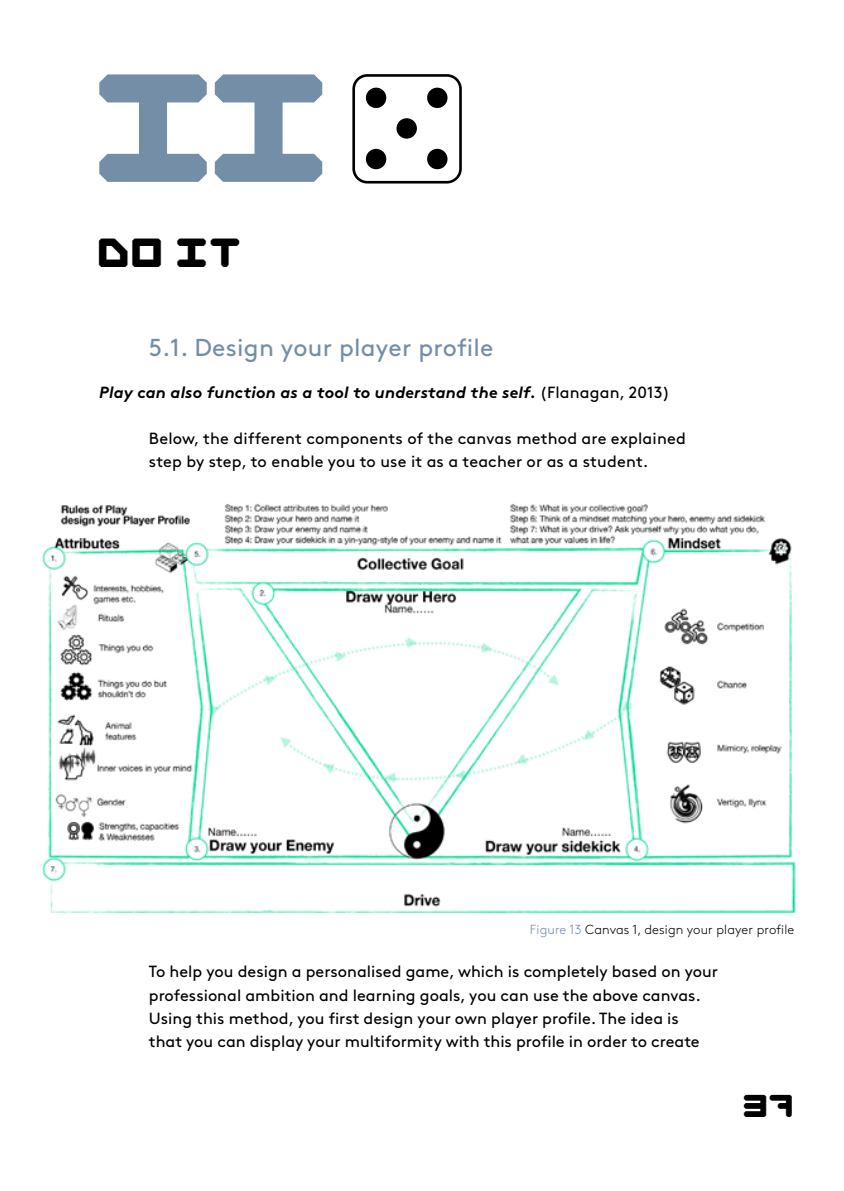
<style>
.page{position:relative;width:844px;height:1191px;background:#fff}
.page>*{position:absolute;margin:0;border:0;box-sizing:border-box;transform-origin:0 0}
.t1{font:119px "HKU";color:#748ea8}
.t2{font:31.5px "HKU";color:#000}
.t3{font:24.5px "Brown Std";letter-spacing:.01em;color:#748ea8}
.t4{font:24.5px "HKU";color:#000}
.t5{font:16.1px/23.1px "Brown Std";color:#000}
.t6{font:italic 700 16.1px "Brown Std";letter-spacing:.01em;color:#000}
.t7{font:300 13.12px "Brown Std";letter-spacing:.01em;color:#000}
.s1{font-weight:400;font-style:normal}
.s2{color:#748ea8}
</style>
<div class="page">
<img style="left:43px;top:504px;width:753px;height:409px">
<div style="left:352px;top:74px;width:109px;height:109px;border:3px solid #000;border-radius:14px"></div>
<div style="left:366px;top:88px;width:20px;height:20px;background:#000;border-radius:50%"></div>
<div style="left:427px;top:88px;width:20px;height:20px;background:#000;border-radius:50%"></div>
<div style="left:396px;top:118px;width:21px;height:21px;background:#000;border-radius:50%"></div>
<div style="left:366px;top:149px;width:20px;height:20px;background:#000;border-radius:50%"></div>
<div style="left:427px;top:149px;width:20px;height:20px;background:#000;border-radius:50%"></div>
<h1 class="t1" style="left:99px;top:71px;width:236px">II</h1>
<h2 class="t2" style="left:99px;top:237px;width:144px">Do it</h2>
<h3 class="t3" style="left:149px;top:334px;width:346px">5.1. Design your player profile</h3>
<p class="t6" style="left:99px;top:382px;width:572px">Play can also function as a tool to understand the self. <span class="s1">(Flanagan, 2013)</span></p>
<p class="t5" style="left:149px;top:427px;width:538px">Below, the different components of the canvas method are explained step by step, to enable you to use it as a teacher or as a student.</p>
<p class="t7" style="left:530px;top:922px;width:266px"><span class="s2">Figure 13</span> Canvas 1, design your player profile</p>
<p class="t5" style="left:149px;top:960px;width:570px">To help you design a personalised game, which is completely based on your professional ambition and learning goals, you can use the above canvas.<br>Using this method, you first design your own player profile. The idea is<br>that you can display your multiformity with this profile in order to create</p>
<h3 class="t4" style="left:744px;top:1093px;width:51px">37</h3>
</div>
